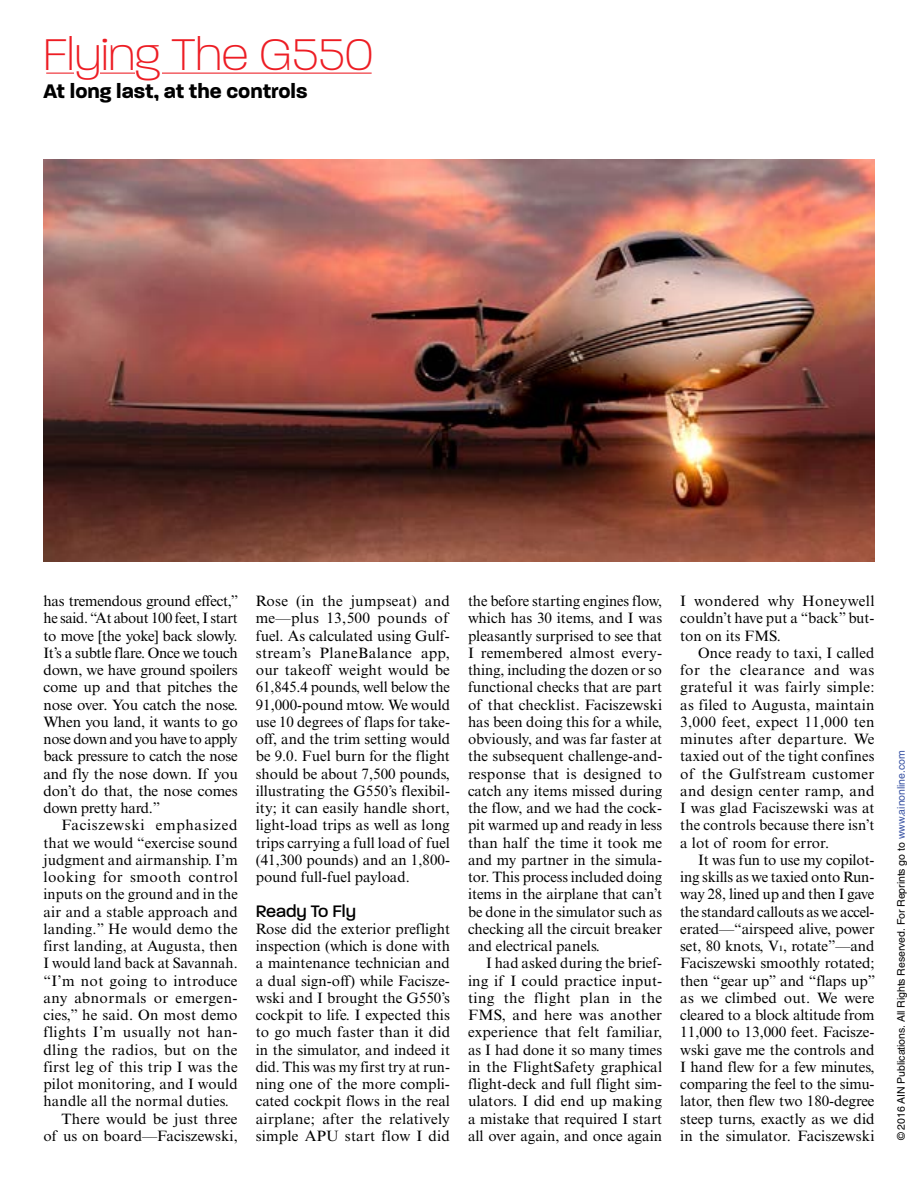
<style>
.page{position:relative;width:918px;height:1188px;background:#fff}
.page>*{position:absolute;margin:0;border:0;box-sizing:border-box;transform-origin:0 0}
.t1{font:200 48px "Paralucent";letter-spacing:.01em;color:#ed1d24}
.t2{font:700 21.3px "Paralucent";color:#000}
.t3{font:500 18px "Paralucent";color:#000}
.t4{font:15px/17.2px "Times New Roman MT Std";letter-spacing:.01em;color:#000;text-align:justify}
.t5{font:15px "Times New Roman MT Std";letter-spacing:.045em;color:#000}
.t6{font:10.5px "Helvetica LT Std";letter-spacing:-.005em;color:#000}
.s1{color:#3953a4}
</style>
<div class="page">
<hr style="left:46px;top:73px;width:326px;height:1px;background:#ed1d24">
<hr style="left:75px;top:72px;width:25px;height:2px;background:#fff">
<hr style="left:135px;top:72px;width:26px;height:2px;background:#fff">
<img style="left:44px;top:160px;width:830px;height:401px">
<h1 class="t1" style="left:44px;top:27px;width:331px">Flying The G550</h1>
<h2 class="t2" style="left:44px;top:79px;width:265px">At long last, at the controls</h2>
<p class="t4" style="left:44px;top:592px;width:197px">has tremendous ground effect,” he said. “At about 100 feet, I start to move [the yoke] back slowly.<br>It’s a subtle flare. Once we touch down, we have ground spoilers come up and that pitches the nose over. You catch the nose.<br>When you land, it wants to go nose down and you have to apply back pressure to catch the nose and fly the nose down. If you don’t do that, the nose comes down pretty hard.”</p>
<p class="t5" style="left:62px;top:817px;width:178px">Faciszewski emphasized</p>
<p class="t4" style="left:44px;top:834px;width:196px">that we would “exercise sound</p>
<p class="t4" style="left:44px;top:851px;width:196px">judgment and airmanship. I’m</p>
<p class="t4" style="left:44px;top:868px;width:196px">looking for smooth control</p>
<p class="t4" style="left:44px;top:886px;width:196px">inputs on the ground and in the</p>
<p class="t4" style="left:44px;top:903px;width:196px">air and a stable approach and</p>
<p class="t4" style="left:44px;top:920px;width:196px">landing.” He would demo the</p>
<p class="t4" style="left:44px;top:937px;width:196px">first landing, at Augusta, then</p>
<p class="t4" style="left:44px;top:955px;width:196px">I would land back at Savannah.</p>
<p class="t4" style="left:44px;top:972px;width:196px">“I’m not going to introduce</p>
<p class="t4" style="left:44px;top:989px;width:196px">any abnormals or emergen-</p>
<p class="t4" style="left:44px;top:1006px;width:196px">cies,” he said. On most demo</p>
<p class="t4" style="left:44px;top:1024px;width:196px">flights I’m usually not han-</p>
<p class="t4" style="left:44px;top:1041px;width:196px">dling the radios, but on the</p>
<p class="t4" style="left:44px;top:1058px;width:196px">first leg of this trip I was the</p>
<p class="t4" style="left:44px;top:1075px;width:196px">pilot monitoring, and I would</p>
<p class="t4" style="left:44px;top:1093px;width:187px">handle all the normal duties.</p>
<p class="t4" style="left:62px;top:1110px;width:178px">There would be just three</p>
<p class="t4" style="left:44px;top:1127px;width:196px">of us on board—Faciszewski,</p>
<p class="t4" style="left:256px;top:592px;width:196px">Rose (in the jumpseat) and me—plus 13,500 pounds of fuel. As calculated using Gulf&shy;stream’s PlaneBalance app, our takeoff weight would be 61,845.4 pounds, well below the 91,000-pound mtow. We would use 10 degrees of flaps for take&shy;off, and the trim setting would be 9.0. Fuel burn for the flight should be about 7,500 pounds, illustrating the G550’s flexibil&shy;ity; it can easily handle short, light-load trips as well as long trips carrying a full load of fuel (41,300 pounds) and an 1,800- pound full-fuel payload.</p>
<p class="t3" style="left:256px;top:900px;width:102px">Ready To Fly</p>
<p class="t4" style="left:256px;top:920px;width:196px">Rose did the exterior preflight inspection (which is done with a maintenance technician and a dual sign-off) while Facisze&shy;wski and I brought the G550’s cockpit to life. I expected this to go much faster than it did in the simulator, and indeed it did. This was my first try at run&shy;ning one of the more compli&shy;cated cockpit flows in the real airplane; after the relatively simple APU start flow I did</p>
<p class="t4" style="left:468px;top:592px;width:196px">the before starting engines flow, which has 30 items, and I was pleasantly surprised to see that I remembered almost every&shy;thing, including the dozen or so functional checks that are part of that checklist. Faciszewski has been doing this for a while, obviously, and was far faster at the subsequent challenge-and&shy;response that is designed to catch any items missed during the flow, and we had the cock&shy;pit warmed up and ready in less than half the time it took me and my partner in the simula&shy;tor. This process included doing items in the airplane that can’t be done in the simulator such as checking all the circuit breaker and electrical panels.</p>
<p class="t4" style="left:468px;top:955px;width:196px;text-indent:18px">I had asked during the brief&shy;ing if I could practice input&shy;ting the flight plan in the FMS, and here was another experience that felt familiar, as I had done it so many times in the FlightSafety graphical flight-deck and full flight sim&shy;ulators. I did end up making a mistake that required I start all over again, and once again</p>
<p class="t4" style="left:680px;top:592px;width:196px">I wondered why Honeywell couldn’t have put a “back” but&shy;ton on its FMS.</p>
<p class="t4" style="left:680px;top:644px;width:196px;text-indent:18px">Once ready to taxi, I called for the clearance and was grateful it was fairly simple: as filed to Augusta, maintain 3,000 feet, expect 11,000 ten minutes after departure. We taxied out of the tight confines of the Gulfstream customer and design center ramp, and I was glad Faciszewski was at the controls because there isn’t a lot of room for error.</p>
<p class="t4" style="left:680px;top:851px;width:197px;text-indent:18px">It was fun to use my copilot&shy;ing skills as we taxied onto Run&shy;way 28, lined up and then I gave the standard callouts as we accel&shy;erated—“airspeed alive, power set, 80 knots, V¹, rotate”—and Faciszewski smoothly rotated; then “gear up” and “flaps up” as we climbed out. We were cleared to a block altitude from 11,000 to 13,000 feet. Facisze&shy;wski gave me the controls and I hand flew for a few minutes, comparing the feel to the simu&shy;lator, then flew two 180-degree steep turns, exactly as we did in the simulator. Faciszewski</p>
<p class="t6" style="left:895px;top:1140px;width:391px;rotate:-90deg">© 2016 AIN Publications. All Rights Reserved. For Reprints go to <span class="s1">www.ainonline.com</span></p>
</div>
